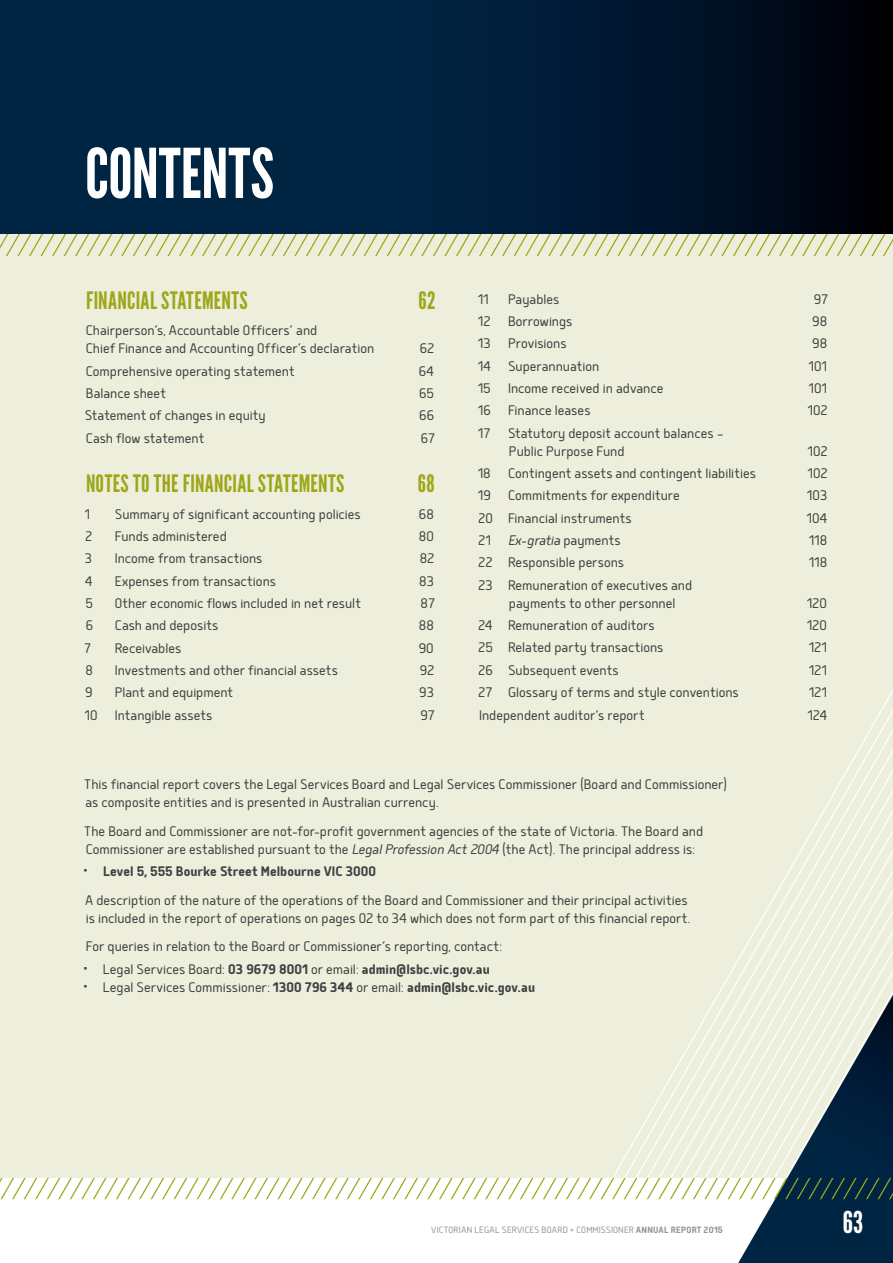
<style>
.page{position:relative;width:893px;height:1263px;background:#fff}
.page>*{position:absolute;margin:0;border:0;box-sizing:border-box;transform-origin:0 0}
.t1{font:68.4px "League Gothic";letter-spacing:.005em;color:#fff}
.t2{font:30px "League Gothic";color:#fff}
.t3{font:24px "League Gothic";letter-spacing:.015em;color:#9da719}
.t4{font:300 16.5px/18px "Delm";color:#414042}
.t5{font:700 16.5px "Delm";color:#414042}
.t6{font:300 10.8px "Delm";letter-spacing:.02em;color:#939598}
.s1{font-family:"Delm Light Oblicua";font-weight:400}
.s2{font-size:39px}
.s3{font-weight:700}
.s4{font-weight:300;font-size:39px}
.s5{font-weight:300}
</style>
<div class="page">
<svg style="left:0;top:0;width:893px;height:234px;background:#001b35"></svg>
<svg style="left:727px;top:1199px;width:166px;height:64px"></svg>
<div style="left:0;top:234px;width:893px;height:965px;background:#edefdc"></div>
<h1 class="t1" style="left:85px;top:133px;width:190px">CONTENTS</h1>
<h3 class="t3" style="left:86px;top:286px;width:163px">FINANCIAL STATEMENTS</h3>
<h3 class="t3" style="left:418px;top:286px;width:19px">62</h3>
<p class="t4" style="left:86px;top:321px;width:290px">Chairperson’s, Accountable Officers’ and<br>Chief Finance and Accounting Officer’s declaration</p>
<p class="t4" style="left:420px;top:339px;width:16px">62</p>
<p class="t4" style="left:86px;top:361px;width:210px">Comprehensive operating statement</p>
<p class="t4" style="left:419px;top:361px;width:17px">64</p>
<p class="t4" style="left:86px;top:383px;width:82px">Balance sheet</p>
<p class="t4" style="left:419px;top:383px;width:17px">65</p>
<p class="t4" style="left:85px;top:406px;width:182px">Statement of changes in equity</p>
<p class="t4" style="left:419px;top:406px;width:16px">66</p>
<p class="t4" style="left:86px;top:428px;width:120px">Cash flow statement</p>
<p class="t4" style="left:421px;top:428px;width:16px">67</p>
<h3 class="t3" style="left:86px;top:469px;width:260px">NOTES TO THE FINANCIAL STATEMENTS</h3>
<h3 class="t3" style="left:418px;top:469px;width:18px">68</h3>
<p class="t4" style="left:85px;top:504px;width:7px">1</p>
<p class="t4" style="left:115px;top:504px;width:247px">Summary of significant accounting policies</p>
<p class="t4" style="left:419px;top:504px;width:17px">68</p>
<p class="t4" style="left:85px;top:526px;width:9px">2</p>
<p class="t4" style="left:115px;top:526px;width:113px">Funds administered</p>
<p class="t4" style="left:419px;top:526px;width:16px">80</p>
<p class="t4" style="left:85px;top:549px;width:9px">3</p>
<p class="t4" style="left:115px;top:549px;width:149px">Income from transactions</p>
<p class="t4" style="left:420px;top:549px;width:16px">82</p>
<p class="t4" style="left:85px;top:571px;width:9px">4</p>
<p class="t4" style="left:115px;top:571px;width:163px">Expenses from transactions</p>
<p class="t4" style="left:419px;top:571px;width:16px">83</p>
<p class="t4" style="left:86px;top:593px;width:9px">5</p>
<p class="t4" style="left:115px;top:593px;width:248px">Other economic flows included in net result</p>
<p class="t4" style="left:421px;top:593px;width:16px">87</p>
<p class="t4" style="left:86px;top:616px;width:9px">6</p>
<p class="t4" style="left:115px;top:616px;width:105px">Cash and deposits</p>
<p class="t4" style="left:419px;top:616px;width:17px">88</p>
<p class="t4" style="left:84px;top:638px;width:8px">7</p>
<p class="t4" style="left:115px;top:638px;width:68px">Receivables</p>
<p class="t4" style="left:419px;top:638px;width:16px">90</p>
<p class="t4" style="left:86px;top:660px;width:9px">8</p>
<p class="t4" style="left:115px;top:660px;width:225px">Investments and other financial assets</p>
<p class="t4" style="left:420px;top:660px;width:16px">92</p>
<p class="t4" style="left:85px;top:683px;width:9px">9</p>
<p class="t4" style="left:115px;top:683px;width:120px">Plant and equipment</p>
<p class="t4" style="left:419px;top:683px;width:16px">93</p>
<p class="t4" style="left:85px;top:705px;width:129px">10 Intangible assets</p>
<p class="t4" style="left:421px;top:705px;width:16px">97</p>
<p class="t4" style="left:478px;top:289px;width:83px">11 Payables</p>
<p class="t4" style="left:814px;top:289px;width:16px">97</p>
<p class="t4" style="left:478px;top:311px;width:96px">12 Borrowings</p>
<p class="t4" style="left:812px;top:311px;width:16px">98</p>
<p class="t4" style="left:478px;top:334px;width:90px">13 Provisions</p>
<p class="t4" style="left:812px;top:334px;width:16px">98</p>
<p class="t4" style="left:478px;top:356px;width:123px">14 Superannuation</p>
<p class="t4" style="left:809px;top:356px;width:20px">101</p>
<p class="t4" style="left:478px;top:378px;width:187px">15 Income received in advance</p>
<p class="t4" style="left:809px;top:378px;width:20px">101</p>
<p class="t4" style="left:478px;top:401px;width:114px">16 Finance leases</p>
<p class="t4" style="left:808px;top:401px;width:21px">102</p>
<p class="t4" style="left:509px;top:423px;width:216px;text-indent:-31px">17 Statutory deposit account balances –<br>Public Purpose Fund</p>
<p class="t4" style="left:808px;top:441px;width:21px">102</p>
<p class="t4" style="left:478px;top:463px;width:279px">18 Contingent assets and contingent liabilities</p>
<p class="t4" style="left:808px;top:463px;width:21px">102</p>
<p class="t4" style="left:478px;top:486px;width:203px">19 Commitments for expenditure</p>
<p class="t4" style="left:807px;top:486px;width:21px">103</p>
<p class="t4" style="left:478px;top:508px;width:155px">20 Financial instruments</p>
<p class="t4" style="left:807px;top:508px;width:22px">104</p>
<p class="t4" style="left:478px;top:530px;width:144px">21 <span class="s1">Ex-gratia</span> payments</p>
<p class="t4" style="left:809px;top:530px;width:20px">118</p>
<p class="t4" style="left:478px;top:553px;width:147px">22 Responsible persons</p>
<p class="t4" style="left:809px;top:553px;width:20px">118</p>
<p class="t4" style="left:509px;top:575px;width:185px;text-indent:-31px">23 Remuneration of executives and payments to other personnel</p>
<p class="t4" style="left:807px;top:593px;width:21px">120</p>
<p class="t4" style="left:478px;top:615px;width:178px">24 Remuneration of auditors</p>
<p class="t4" style="left:807px;top:615px;width:21px">120</p>
<p class="t4" style="left:478px;top:638px;width:187px">25 Related party transactions</p>
<p class="t4" style="left:809px;top:638px;width:20px">121</p>
<p class="t4" style="left:478px;top:660px;width:142px">26 Subsequent events</p>
<p class="t4" style="left:809px;top:660px;width:20px">121</p>
<p class="t4" style="left:478px;top:682px;width:262px">27 Glossary of terms and style conventions</p>
<p class="t4" style="left:809px;top:682px;width:20px">121</p>
<p class="t4" style="left:479px;top:705px;width:167px">Independent auditor’s report</p>
<p class="t4" style="left:808px;top:705px;width:21px">124</p>
<p class="t4" style="left:84px;top:774px;width:644px">This financial report covers the Legal Services Board and Legal Services Commissioner (Board and Commissioner) as composite entities and is presented in Australian currency.</p>
<p class="t4" style="left:84px;top:821px;width:620px">The Board and Commissioner are not-for-profit government agencies of the state of Victoria. The Board and<br>Commissioner are established pursuant to the <span class="s1">Legal Profession Act 2004</span> (the Act). The principal address is:</p>
<p class="t4" style="left:82px;top:856px;width:607px;line-height:28.7px"><span class="s2">•</span> <span class="s3">Level 5, 555 Bourke Street Melbourne VIC 3000<br></span>A description of the nature of the operations of the Board and Commissioner and their principal activities</p>
<p class="t4" style="left:86px;top:903px;width:606px;line-height:28.7px">is included in the report of operations on pages 02 to 34 which does not form part of this financial report.<br>For queries in relation to the Board or Commissioner’s reporting, contact:</p>
<p class="t5" style="left:82px;top:959px;width:410px"><span class="s4">•</span> <span class="s5">Legal Services Board:</span> 03 9679 8001 <span class="s5">or email:</span> admin@lsbc.vic.gov.au</p>
<p class="t4" style="left:82px;top:977px;width:455px"><span class="s2">•</span> Legal Services Commissioner: <span class="s3">1300 796 344</span> or email: <span class="s3">admin@lsbc.vic.gov.au</span></p>
<p class="t6" style="left:431px;top:1224px;width:293px">VICTORIAN LEGAL SERVICES BOARD + COMMISSIONER <span class="s3">ANNUAL REPORT 2015</span></p>
<h2 class="t2" style="left:843px;top:1205px;width:22px">63</h2>
</div>
